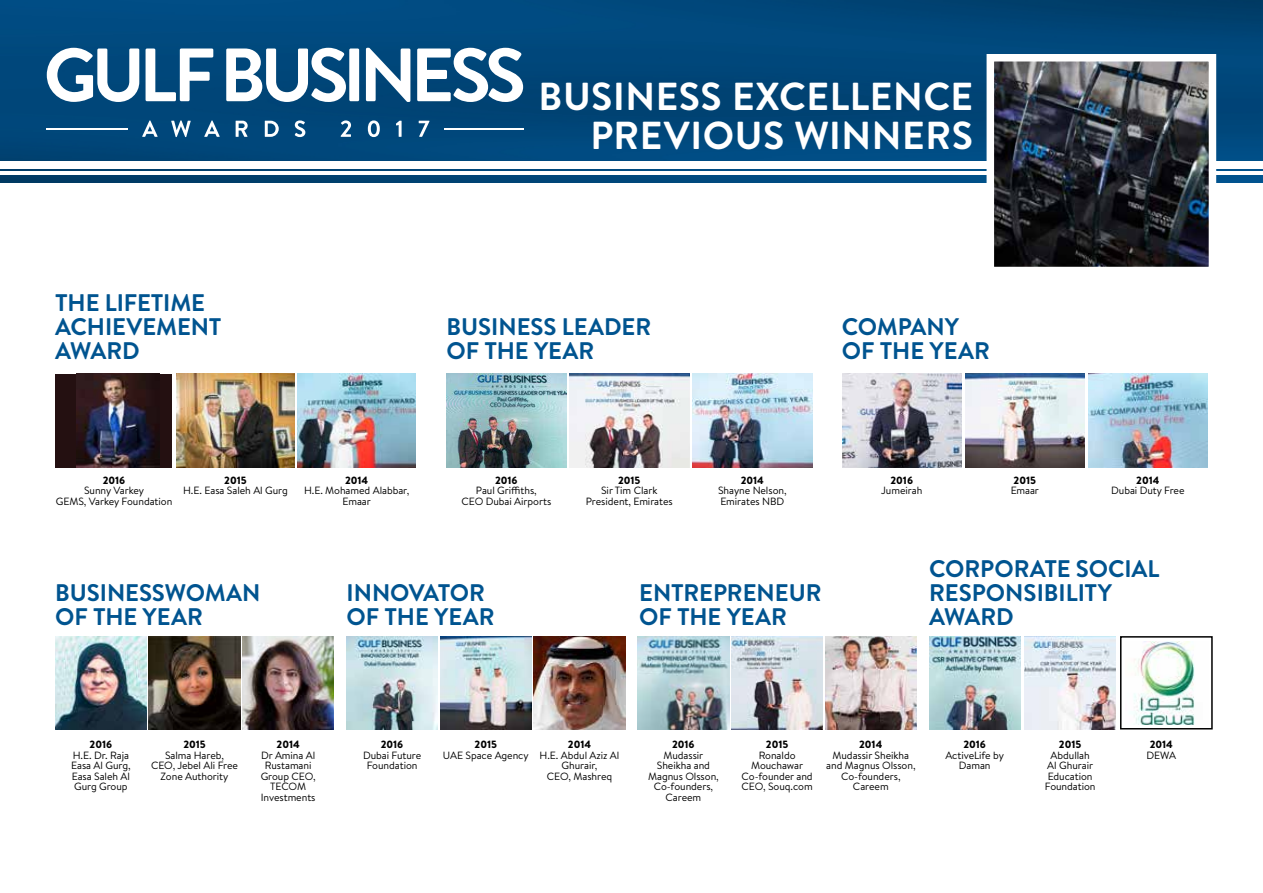
<style>
.page{position:relative;width:1263px;height:893px;background:#fff}
.page>*{position:absolute;margin:0;border:0;box-sizing:border-box;transform-origin:0 0}
.t1{font:700 39px/39px "Brandon Text";letter-spacing:.015em;color:#fff;text-align:right}
.t2{font:700 24px/24px "Brandon Text";color:#005490}
.t3{font:10.5px/10.5px "Brandon Text";letter-spacing:-.005em;color:#000;text-align:center}
.t4{font:900 10.5px "Brandon Text";letter-spacing:-.005em;color:#000}
</style>
<div class="page">
<img style="left:0;top:0;width:1263px;height:182px">
<div style="left:0;top:162px;width:1263px;height:7px;background:#fff"></div>
<hr style="left:0;top:171px;width:1263px;height:3px;background:#fff">
<svg style="left:226px;top:48px;width:297px;height:54px"></svg>
<svg style="left:47px;top:48px;width:166px;height:54px"></svg>
<hr style="left:47px;top:128px;width:81px;height:1px;background:#fff">
<hr style="left:444px;top:128px;width:79px;height:1px;background:#fff">
<svg style="left:142px;top:120px;width:16px;height:17px"></svg>
<svg style="left:171px;top:120px;width:20px;height:17px"></svg>
<svg style="left:204px;top:120px;width:16px;height:17px"></svg>
<svg style="left:236px;top:121px;width:12px;height:16px"></svg>
<svg style="left:265px;top:121px;width:14px;height:16px"></svg>
<svg style="left:295px;top:120px;width:10px;height:17px"></svg>
<svg style="left:341px;top:120px;width:10px;height:17px"></svg>
<svg style="left:368px;top:120px;width:12px;height:17px"></svg>
<svg style="left:396px;top:121px;width:6px;height:16px"></svg>
<svg style="left:419px;top:121px;width:10px;height:16px"></svg>
<img style="left:298px;top:374px;width:118px;height:93px">
<img style="left:692px;top:374px;width:120px;height:93px">
<img style="left:1088px;top:374px;width:120px;height:93px">
<img style="left:243px;top:636px;width:91px;height:93px">
<img style="left:534px;top:636px;width:91px;height:93px">
<img style="left:825px;top:636px;width:91px;height:93px">
<img style="left:1134px;top:641px;width:61px;height:83px">
<div style="left:1120px;top:636px;width:93px;height:93px;border:2px solid #000"></div>
<div style="left:55px;top:374px;width:117px;height:93px;background:#241011"></div>
<img style="left:77px;top:374px;width:82px;height:93px">
<img style="left:176px;top:374px;width:118px;height:93px">
<img style="left:446px;top:374px;width:120px;height:93px">
<img style="left:569px;top:374px;width:120px;height:93px">
<img style="left:842px;top:374px;width:120px;height:93px">
<img style="left:965px;top:374px;width:120px;height:93px">
<img style="left:149px;top:636px;width:91px;height:93px">
<img style="left:440px;top:636px;width:91px;height:93px">
<img style="left:731px;top:636px;width:92px;height:93px">
<img style="left:1024px;top:636px;width:92px;height:93px">
<img style="left:55px;top:636px;width:91px;height:93px">
<img style="left:347px;top:636px;width:91px;height:93px">
<img style="left:638px;top:636px;width:91px;height:93px">
<img style="left:929px;top:636px;width:91px;height:93px">
<img style="left:995px;top:63px;width:212px;height:202px">
<div style="left:986px;top:54px;width:230px;height:220px;border:8px solid #fff"></div>
<h1 class="t1" style="left:538px;top:76px;width:436px">BUSINESS EXCELLENCE<br>PREVIOUS WINNERS</h1>
<h2 class="t2" style="left:55px;top:291px;width:168px">THE LIFETIME<br>ACHIEVEMENT<br>AWARD</h2>
<h2 class="t2" style="left:446px;top:315px;width:206px">BUSINESS LEADER<br>OF THE YEAR</h2>
<h2 class="t2" style="left:842px;top:315px;width:149px">COMPANY<br>OF THE YEAR</h2>
<p class="t4" style="left:103px;top:472px;width:24px">2016</p>
<p class="t3" style="left:56px;top:485px;width:118px">Sunny Varkey<br>GEMS, Varkey Foundation</p>
<p class="t4" style="left:224px;top:472px;width:24px">2015</p>
<p class="t3" style="left:183px;top:485px;width:106px">H.E. Easa Saleh Al Gurg</p>
<p class="t4" style="left:345px;top:472px;width:25px">2014</p>
<p class="t3" style="left:304px;top:485px;width:107px">H.E. Mohamed Alabbar,<br>Emaar</p>
<p class="t4" style="left:495px;top:472px;width:24px">2016</p>
<p class="t3" style="left:461px;top:485px;width:91px">Paul Griffiths,<br>CEO Dubai Airports</p>
<p class="t4" style="left:618px;top:472px;width:24px">2015</p>
<p class="t3" style="left:586px;top:485px;width:88px">Sir Tim Clark<br>President, Emirates</p>
<p class="t4" style="left:741px;top:472px;width:25px">2014</p>
<p class="t3" style="left:718px;top:485px;width:70px;text-align:left">Shayne Nelson,<br>Emirates NBD</p>
<p class="t4" style="left:890px;top:472px;width:24px">2016</p>
<p class="t3" style="left:881px;top:485px;width:43px">Jumeirah</p>
<p class="t4" style="left:1014px;top:472px;width:24px">2015</p>
<p class="t3" style="left:1011px;top:485px;width:30px">Emaar</p>
<p class="t4" style="left:1136px;top:472px;width:25px">2014</p>
<p class="t3" style="left:1111px;top:485px;width:75px">Dubai Duty Free</p>
<h2 class="t2" style="left:55px;top:580px;width:207px">BUSINESSWOMAN<br>OF THE YEAR</h2>
<h2 class="t2" style="left:347px;top:580px;width:149px">INNOVATOR<br>OF THE YEAR</h2>
<h2 class="t2" style="left:639px;top:580px;width:184px">ENTREPRENEUR<br>OF THE YEAR</h2>
<h2 class="t2" style="left:929px;top:556px;width:232px">CORPORATE SOCIAL<br>RESPONSIBILITY<br>AWARD</h2>
<p class="t4" style="left:90px;top:737px;width:24px">2016</p>
<p class="t3" style="left:71px;top:750px;width:61px;text-align:left">H.E. Dr. Raja<br>Easa Al Gurg,<br>Easa Saleh Al<br>Gurg Group</p>
<p class="t4" style="left:183px;top:737px;width:24px">2015</p>
<p class="t3" style="left:151px;top:750px;width:88px">Salma Hareb,<br>CEO, Jebel Ali Free<br>Zone Authority</p>
<p class="t4" style="left:277px;top:737px;width:25px">2014</p>
<p class="t3" style="left:261px;top:750px;width:57px">Dr Amina Al<br>Rustamani<br>Group CEO,<br>TECOM<br>Investments</p>
<p class="t4" style="left:381px;top:737px;width:24px">2016</p>
<p class="t3" style="left:363px;top:750px;width:60px">Dubai Future<br>Foundation</p>
<p class="t4" style="left:475px;top:737px;width:24px">2015</p>
<p class="t3" style="left:443px;top:750px;width:87px">UAE Space Agency</p>
<p class="t4" style="left:568px;top:737px;width:25px">2014</p>
<p class="t3" style="left:540px;top:750px;width:81px">H.E. Abdul Aziz Al<br>Ghurair,<br>CEO, Mashreq</p>
<p class="t4" style="left:672px;top:737px;width:24px">2016</p>
<p class="t3" style="left:648px;top:750px;width:72px">Mudassir<br>Sheikha and<br>Magnus Olsson,<br>Co-founders,<br>Careem</p>
<p class="t4" style="left:766px;top:737px;width:24px">2015</p>
<p class="t3" style="left:741px;top:750px;width:73px">Ronaldo<br>Mouchawar<br>Co-founder and<br>CEO, Souq.com</p>
<p class="t4" style="left:859px;top:737px;width:25px">2014</p>
<p class="t3" style="left:826px;top:750px;width:91px">Mudassir Sheikha and Magnus Olsson,<br>Co-founders,<br>Careem</p>
<p class="t4" style="left:963px;top:737px;width:24px">2016</p>
<p class="t3" style="left:945px;top:750px;width:60px">ActiveLife by<br>Daman</p>
<p class="t4" style="left:1059px;top:737px;width:24px">2015</p>
<p class="t3" style="left:1045px;top:750px;width:52px">Abdullah<br>Al Ghurair<br>Education<br>Foundation</p>
<p class="t4" style="left:1150px;top:737px;width:25px">2014</p>
<p class="t3" style="left:1146px;top:750px;width:31px">DEWA</p>
</div>
